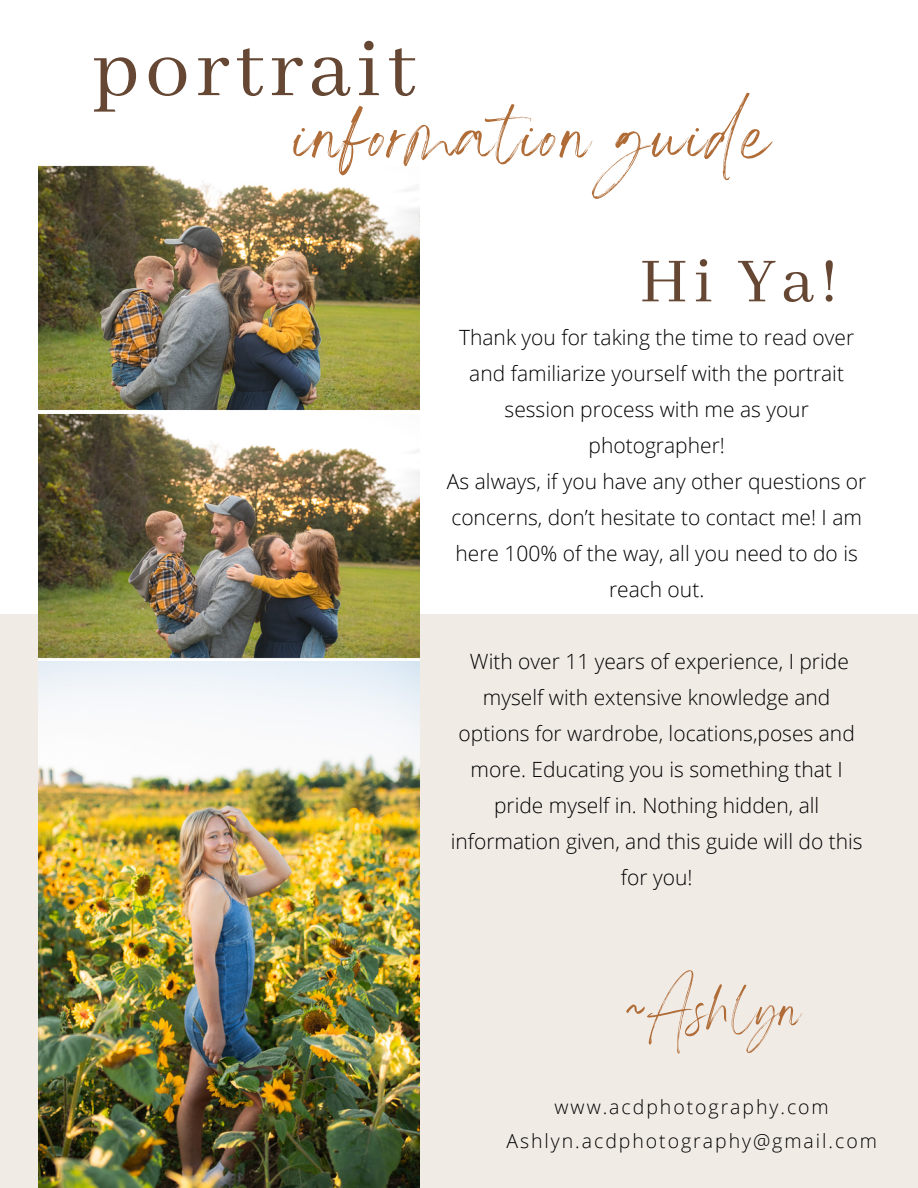
<style>
.page{position:relative;width:918px;height:1188px;background:#fff}
.page>*{position:absolute;margin:0;border:0;box-sizing:border-box;transform-origin:0 0}
.t1{font:108px "Angella White";letter-spacing:.02em;color:#b06c37}
.t2{font:88.95px "Abhaya Libre";letter-spacing:.065em;color:#654733}
.t3{font:78.45px "Angella White";letter-spacing:.02em;color:#b06c37}
.t4{font:69px "Abhaya Libre";color:#654733}
.t5{font:300 21px/36px "Open Sans";color:#000;text-align:center}
.t6{font:300 19.5px "Open Sans";letter-spacing:.1em;color:#000}
</style>
<div class="page">
<div style="left:0;top:614px;width:918px;height:574px;background:#f1ebe6"></div>
<img style="left:38px;top:165px;width:382px;height:1023px">
<p class="t2" style="left:92px;top:20px;width:325px">portrait</p>
<p class="t1" style="left:294px;top:67px;width:479px">information guide</p>
<p class="t4" style="left:640px;top:243px;width:200px">Hi Ya!</p>
<p class="t5" style="left:459px;top:319px;width:397px">Thank you for taking the time to read over and familiarize yourself with the portrait session process with me as your photographer!</p>
<p class="t5" style="left:447px;top:463px;width:421px">As always, if you have any other questions or concerns, don’t hesitate to contact me! I am here 100% of the way, all you need to do is reach out.</p>
<p class="t5" style="left:451px;top:643px;width:414px">With over 11 years of experience, I pride myself with extensive knowledge and options for wardrobe, locations,poses and more. Educating you is something that I pride myself in. Nothing hidden, all information given, and this guide will do this for you!</p>
<p class="t3" style="left:626px;top:960px;width:176px">~Ashlyn</p>
<p class="t6" style="left:555px;top:1094px;width:276px">www.acdphotography.com</p>
<p class="t6" style="left:506px;top:1127px;width:372px">Ashlyn.acdphotography@gmail.com</p>
</div>
